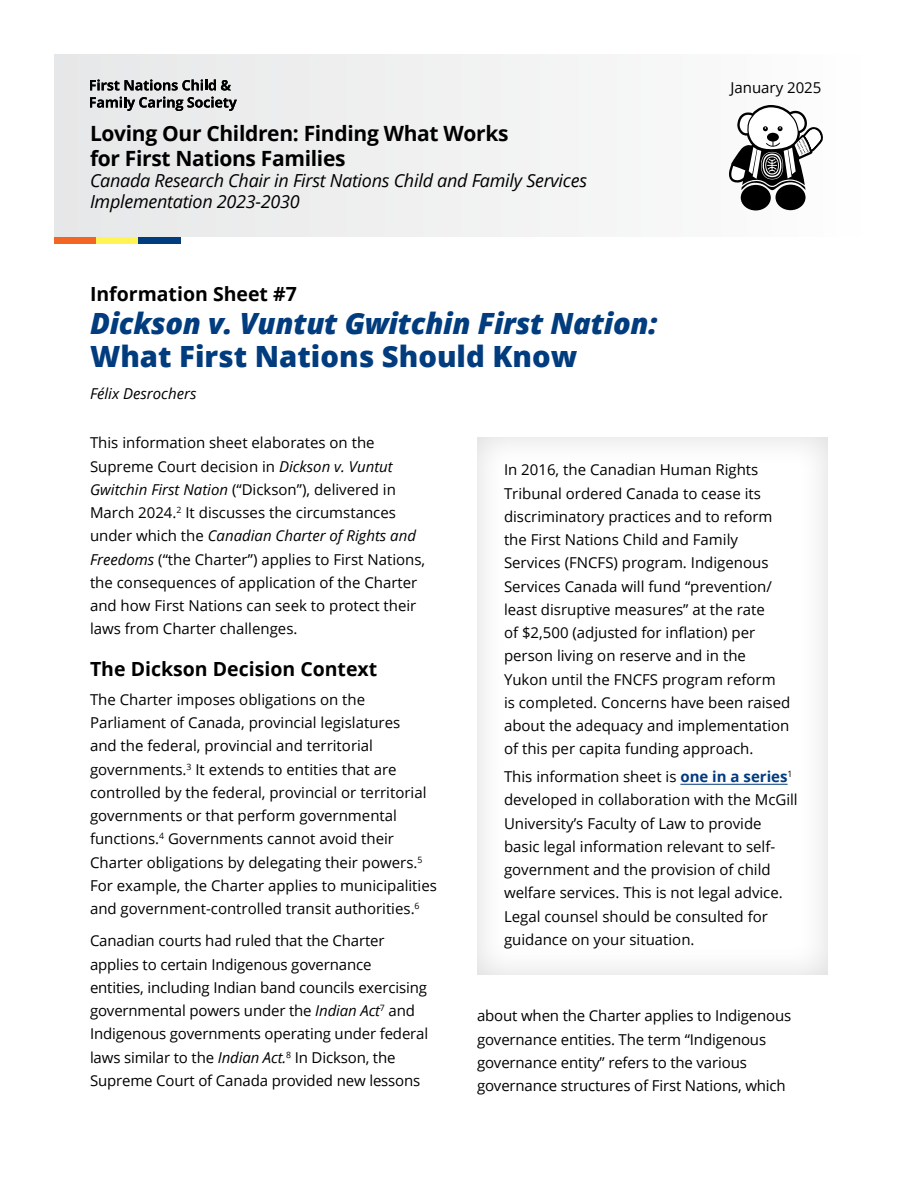
<style>
.page{position:relative;width:918px;height:1188px;background:#fff}
.page>*{position:absolute;margin:0;border:0;box-sizing:border-box;transform-origin:0 0}
.sub0_38535__h3{font:italic 800 29.25px/33px "Open Sans";letter-spacing:-.01em;color:#003c7e}
.head1_38535__h1{font:700 21px/25.5px "Open Sans";letter-spacing:-.015em;color:#000}
.sub1_38535__h4{font:700 19.5px "Open Sans";color:#000}
.sub0_38535__h3-2{font:700 19.5px "Open Sans";color:#000}
.head2_38535__h2{font:italic 18px/21px "Open Sans";letter-spacing:-.015em;color:#000}
.body_38544{font:15px/23.2px "Open Sans";color:#000}
.body_sidebar_38535{font:15px/23.2px "Open Sans";color:#000}
.body_38544-2{font:italic 15px "Open Sans";color:#000}
.body_38535{font:15px "Open Sans";color:#000}
.s1{font-style:normal}
.s2{font-style:italic}
.s3{font-weight:700;color:#003c7e}
</style>
<div class="page">
<div style="left:54px;top:54px;width:810px;height:183px;background:#f1f1f2"></div>
<div style="left:54px;top:237px;width:42px;height:6px;background:#f26522"></div>
<div style="left:96px;top:237px;width:43px;height:6px;background:#fff453"></div>
<div style="left:139px;top:237px;width:42px;height:6px;background:#003c7e"></div>
<div style="left:741px;top:185px;width:30px;height:25px;background:#000;border-radius:50%"></div>
<div style="left:776px;top:185px;width:30px;height:25px;background:#000;border-radius:50%"></div>
<svg style="left:729px;top:105px;width:94px;height:85px"></svg>
<svg style="left:90px;top:80px;width:29px;height:11px"></svg>
<svg style="left:125px;top:80px;width:106px;height:11px"></svg>
<svg style="left:90px;top:97px;width:147px;height:14px"></svg>
<hr style="left:680px;top:784px;width:108px;height:1px;background:#003c7e">
<h1 class="head1_38535__h1" style="left:90px;top:120px;width:420px">Loving Our Children: Finding What Works for First Nations Families</h1>
<h2 class="head2_38535__h2" style="left:90px;top:170px;width:499px">Canada Research Chair in First Nations Child and Family Services<br>Implementation 2023-2030</h2>
<h3 class="sub0_38535__h3-2" style="left:90px;top:280px;width:208px">Information Sheet #7</h3>
<h3 class="sub0_38535__h3" style="left:90px;top:306px;width:569px">Dickson v. Vuntut Gwitchin First Nation:<br><span class="s1">What First Nations Should Know</span></h3>
<p class="body_38544-2" style="left:90px;top:384px;width:108px">Félix Desrochers</p>
<p class="body_38535" style="left:730px;top:77px;width:93px">January 2025</p>
<p class="body_38544" style="left:90px;top:431px;width:337px">This information sheet elaborates on the Supreme Court decision in <span class="s2">Dickson v. Vuntut Gwitchin First Nation</span> (“Dickson”), delivered in March 2024.<sup>2</sup> It discusses the circumstances under which the <span class="s2">Canadian Charter of Rights and Freedoms</span> (“the Charter”) applies to First Nations, the consequences of application of the Charter and how First Nations can seek to protect their laws from Charter challenges.</p>
<h4 class="sub1_38535__h4" style="left:90px;top:655px;width:289px">The Dickson Decision Context</h4>
<p class="body_38544" style="left:90px;top:687px;width:348px">The Charter imposes obligations on the Parliament of Canada, provincial legislatures<br>and the federal, provincial and territorial governments.<sup>3</sup> It extends to entities that are controlled by the federal, provincial or territorial governments or that perform governmental functions.<sup>4</sup> Governments cannot avoid their Charter obligations by delegating their powers.<sup>5<br></sup>For example, the Charter applies to municipalities and government-controlled transit authorities.<sup>6</sup></p>
<p class="body_38544" style="left:90px;top:929px;width:340px">Canadian courts had ruled that the Charter applies to certain Indigenous governance entities, including Indian band councils exercising governmental powers under the <span class="s2">Indian Act</span><sup>7</sup> and Indigenous governments operating under federal laws similar to the <span class="s2">Indian Act.</span><sup>8</sup> In Dickson, the Supreme Court of Canada provided new lessons</p>
<p class="body_sidebar_38535" style="left:504px;top:458px;width:288px">In 2016, the Canadian Human Rights Tribunal ordered Canada to cease its discriminatory practices and to reform the First Nations Child and Family Services (FNCFS) program. Indigenous Services Canada will fund “prevention/ least disruptive measures” at the rate<br>of $2,500 (adjusted for inflation) per person living on reserve and in the Yukon until the FNCFS program reform is completed. Concerns have been raised about the adequacy and implementation of this per capita funding approach.</p>
<p class="body_sidebar_38535" style="left:504px;top:765px;width:295px">This information sheet is <span class="s3">one in a series</span><sup>1 </sup>developed in collaboration with the McGill University’s Faculty of Law to provide basic legal information relevant to self&shy;government and the provision of child welfare services. This is not legal advice.<br>Legal counsel should be consulted for guidance on your situation.</p>
<p class="body_38544" style="left:477px;top:1004px;width:316px">about when the Charter applies to Indigenous governance entities. The term “Indigenous governance entity” refers to the various governance structures of First Nations, which</p>
</div>
